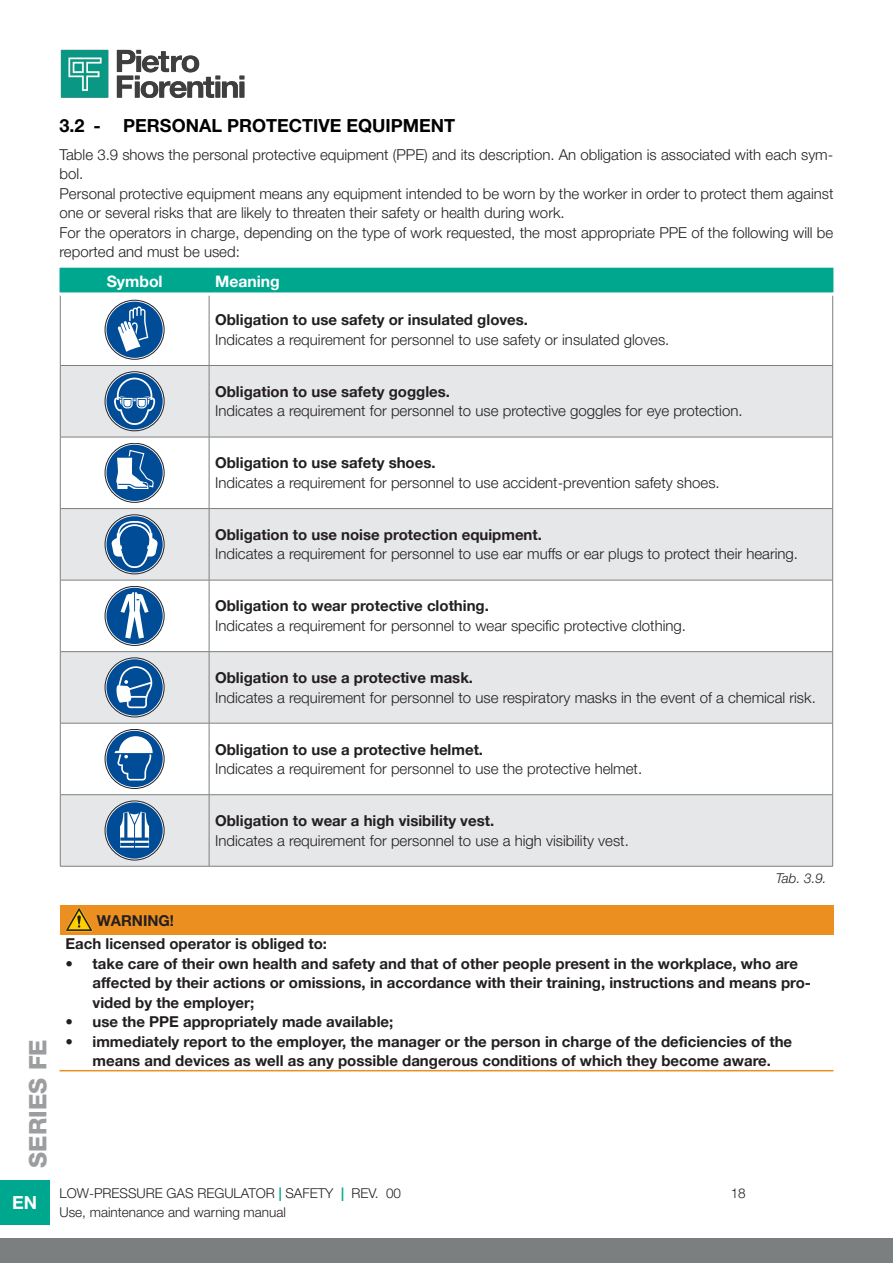
<style>
.page{position:relative;width:893px;height:1263px;background:#fff}
.page>*{position:absolute;margin:0;border:0;box-sizing:border-box;transform-origin:0 0}
.t1{font:800 24px "Helvetica Neue LT Pro";color:#9b9d9e}
.t2{font:700 18px "Helvetica Neue LT Pro";color:#000}
.t3{font:700 18px "Helvetica Neue LT Pro";color:#fff}
.Helvetica_Neue_LT_Pr{font:700 15.75px "Helvetica Neue LT Pro";color:#fff}
.Corpo_Testo_Helvetic{font:300 15px/19.5px "Helvetica Neue LT Pro";color:#231f20}
.Corpo_Testo_Helvetic-2{font:700 15px/19.5px "Helvetica Neue LT Pro";color:#231f20}
.Helvetica_Neue_LT_Pr-2{font:700 15px "Helvetica Neue LT Pro";color:#231f20}
.t4{font:300 13.5px/18.6px "Helvetica Neue LT Pro";color:#231f20}
.t5{font:italic 300 13.5px "Helvetica Neue LT Pro";color:#231f20}
.s1{font-weight:700;color:#00a78f}
</style>
<div class="page">
<img style="left:60px;top:49px;width:185px;height:49px">
<div style="left:0;top:1238px;width:893px;height:25px;background:#7c7f80"></div>
<div style="left:0;top:1180px;width:50px;height:45px;background:#00a78f"></div>
<svg style="left:104px;top:295px;width:105px;height:70px"></svg>
<div style="left:61px;top:366px;width:771px;height:71px;background:#e6e7e9"></div>
<svg style="left:61px;top:438px;width:771px;height:428px;fill:#e6e7e9"></svg>
<hr style="left:60px;top:866px;width:149px;height:1px;background:#7c7f80">
<hr style="left:209px;top:866px;width:624px;height:1px;background:#7c7f80">
<hr style="left:60px;top:295px;width:1px;height:70px;background:#7c7f80">
<hr style="left:209px;top:295px;width:1px;height:70px;background:#7c7f80">
<hr style="left:832px;top:295px;width:1px;height:70px;background:#7c7f80">
<hr style="left:60px;top:365px;width:149px;height:1px;background:#7c7f80">
<hr style="left:60px;top:366px;width:1px;height:71px;background:#7c7f80">
<hr style="left:209px;top:365px;width:624px;height:1px;background:#7c7f80">
<hr style="left:209px;top:366px;width:1px;height:71px;background:#7c7f80">
<hr style="left:832px;top:366px;width:1px;height:71px;background:#7c7f80">
<hr style="left:60px;top:437px;width:149px;height:1px;background:#7c7f80">
<hr style="left:60px;top:437px;width:1px;height:71px;background:#7c7f80">
<hr style="left:209px;top:437px;width:624px;height:1px;background:#7c7f80">
<hr style="left:209px;top:437px;width:1px;height:71px;background:#7c7f80">
<hr style="left:832px;top:437px;width:1px;height:71px;background:#7c7f80">
<hr style="left:60px;top:508px;width:149px;height:1px;background:#7c7f80">
<hr style="left:60px;top:509px;width:1px;height:71px;background:#7c7f80">
<hr style="left:209px;top:508px;width:624px;height:1px;background:#7c7f80">
<hr style="left:209px;top:509px;width:1px;height:71px;background:#7c7f80">
<hr style="left:832px;top:509px;width:1px;height:71px;background:#7c7f80">
<hr style="left:60px;top:580px;width:149px;height:1px;background:#7c7f80">
<hr style="left:60px;top:580px;width:1px;height:71px;background:#7c7f80">
<hr style="left:209px;top:580px;width:624px;height:1px;background:#7c7f80">
<hr style="left:209px;top:580px;width:1px;height:71px;background:#7c7f80">
<hr style="left:832px;top:580px;width:1px;height:71px;background:#7c7f80">
<hr style="left:60px;top:651px;width:149px;height:1px;background:#7c7f80">
<hr style="left:60px;top:652px;width:1px;height:71px;background:#7c7f80">
<hr style="left:209px;top:651px;width:624px;height:1px;background:#7c7f80">
<hr style="left:209px;top:652px;width:1px;height:71px;background:#7c7f80">
<hr style="left:832px;top:652px;width:1px;height:71px;background:#7c7f80">
<hr style="left:60px;top:723px;width:149px;height:1px;background:#7c7f80">
<hr style="left:60px;top:723px;width:1px;height:71px;background:#7c7f80">
<hr style="left:209px;top:723px;width:624px;height:1px;background:#7c7f80">
<hr style="left:209px;top:723px;width:1px;height:71px;background:#7c7f80">
<hr style="left:832px;top:723px;width:1px;height:71px;background:#7c7f80">
<hr style="left:60px;top:794px;width:149px;height:1px;background:#7c7f80">
<hr style="left:60px;top:795px;width:1px;height:71px;background:#7c7f80">
<hr style="left:209px;top:794px;width:624px;height:1px;background:#7c7f80">
<hr style="left:209px;top:795px;width:1px;height:71px;background:#7c7f80">
<hr style="left:832px;top:795px;width:1px;height:71px;background:#7c7f80">
<div style="left:60px;top:268px;width:773px;height:24px;background:#00a78f"></div>
<svg style="left:105px;top:300px;width:59px;height:59px"></svg>
<div style="left:105px;top:300px;width:59px;height:59px;border:1px solid #231f20;border-radius:50%"></div>
<div style="left:106px;top:302px;width:57px;height:56px;background:#004c97;border-radius:50%"></div>
<svg style="left:117px;top:306px;width:31px;height:46px"></svg>
<svg style="left:105px;top:372px;width:59px;height:59px"></svg>
<div style="left:105px;top:372px;width:59px;height:59px;border:1px solid #231f20;border-radius:50%"></div>
<div style="left:106px;top:373px;width:57px;height:56px;background:#004c97;border-radius:50%"></div>
<svg style="left:114px;top:378px;width:41px;height:47px"></svg>
<svg style="left:105px;top:443px;width:59px;height:59px"></svg>
<div style="left:105px;top:443px;width:59px;height:59px;border:1px solid #231f20;border-radius:50%"></div>
<div style="left:106px;top:445px;width:57px;height:56px;background:#004c97;border-radius:50%"></div>
<svg style="left:116px;top:450px;width:38px;height:39px"></svg>
<svg style="left:105px;top:515px;width:59px;height:59px"></svg>
<div style="left:105px;top:515px;width:59px;height:59px;border:1px solid #231f20;border-radius:50%"></div>
<div style="left:106px;top:516px;width:57px;height:56px;background:#004c97;border-radius:50%"></div>
<svg style="left:111px;top:521px;width:47px;height:47px"></svg>
<svg style="left:105px;top:586px;width:59px;height:59px"></svg>
<div style="left:105px;top:586px;width:59px;height:59px;border:1px solid #231f20;border-radius:50%"></div>
<div style="left:106px;top:588px;width:57px;height:56px;background:#004c97;border-radius:50%"></div>
<svg style="left:121px;top:592px;width:28px;height:46px"></svg>
<svg style="left:105px;top:658px;width:59px;height:59px"></svg>
<div style="left:105px;top:658px;width:59px;height:59px;border:1px solid #231f20;border-radius:50%"></div>
<div style="left:106px;top:659px;width:57px;height:56px;background:#004c97;border-radius:50%"></div>
<svg style="left:116px;top:666px;width:36px;height:42px"></svg>
<svg style="left:105px;top:729px;width:59px;height:59px"></svg>
<div style="left:105px;top:729px;width:59px;height:59px;border:1px solid #231f20;border-radius:50%"></div>
<div style="left:106px;top:731px;width:57px;height:56px;background:#004c97;border-radius:50%"></div>
<svg style="left:115px;top:736px;width:38px;height:44px"></svg>
<svg style="left:105px;top:801px;width:59px;height:59px"></svg>
<div style="left:105px;top:801px;width:59px;height:59px;border:1px solid #231f20;border-radius:50%"></div>
<div style="left:106px;top:802px;width:57px;height:57px;background:#004c97;border-radius:50%"></div>
<svg style="left:120px;top:811px;width:29px;height:37px"></svg>
<div style="left:60px;top:905px;width:773px;height:29px;background:#ec8f21"></div>
<hr style="left:60px;top:1070px;width:773px;height:1px;background:#ec8f21">
<svg style="left:66px;top:908px;width:27px;height:23px"></svg>
<p class="t2" style="left:60px;top:114px;width:397px">3.2 - PERSONAL PROTECTIVE EQUIPMENT</p>
<p class="Corpo_Testo_Helvetic" style="left:60px;top:145px;width:775px">Table 3.9 shows the personal protective equipment (PPE) and its description. An obligation is associated with each sym&shy;bol.</p>
<p class="Corpo_Testo_Helvetic" style="left:60px;top:184px;width:775px">Personal protective equipment means any equipment intended to be worn by the worker in order to protect them against one or several risks that are likely to threaten their safety or health during work.</p>
<p class="Corpo_Testo_Helvetic" style="left:60px;top:223px;width:775px">For the operators in charge, depending on the type of work requested, the most appropriate PPE of the following will be reported and must be used:</p>
<p class="Helvetica_Neue_LT_Pr" style="left:107px;top:271px;width:57px">Symbol</p>
<p class="Helvetica_Neue_LT_Pr" style="left:215px;top:271px;width:66px">Meaning</p>
<p class="Helvetica_Neue_LT_Pr-2" style="left:215px;top:311px;width:315px">Obligation to use safety or insulated gloves.</p>
<p class="Corpo_Testo_Helvetic" style="left:215px;top:329px;width:456px">Indicates a requirement for personnel to use safety or insulated gloves.</p>
<p class="Corpo_Testo_Helvetic-2" style="left:215px;top:381px;width:236px">Obligation to use safety goggles.</p>
<p class="Corpo_Testo_Helvetic" style="left:215px;top:401px;width:529px">Indicates a requirement for personnel to use protective goggles for eye protection.</p>
<p class="Corpo_Testo_Helvetic-2" style="left:215px;top:453px;width:222px">Obligation to use safety shoes.</p>
<p class="Corpo_Testo_Helvetic" style="left:215px;top:472px;width:506px">Indicates a requirement for personnel to use accident-prevention safety shoes.</p>
<p class="Corpo_Testo_Helvetic-2" style="left:215px;top:524px;width:328px">Obligation to use noise protection equipment.</p>
<p class="Corpo_Testo_Helvetic" style="left:215px;top:544px;width:584px">Indicates a requirement for personnel to use ear muffs or ear plugs to protect their hearing.</p>
<p class="Corpo_Testo_Helvetic-2" style="left:215px;top:596px;width:275px">Obligation to wear protective clothing.</p>
<p class="Corpo_Testo_Helvetic" style="left:215px;top:616px;width:472px">Indicates a requirement for personnel to wear specific protective clothing.</p>
<p class="Corpo_Testo_Helvetic-2" style="left:215px;top:668px;width:260px">Obligation to use a protective mask.</p>
<p class="Corpo_Testo_Helvetic" style="left:215px;top:687px;width:602px">Indicates a requirement for personnel to use respiratory masks in the event of a chemical risk.</p>
<p class="Corpo_Testo_Helvetic-2" style="left:215px;top:739px;width:270px">Obligation to use a protective helmet.</p>
<p class="Corpo_Testo_Helvetic" style="left:215px;top:759px;width:429px">Indicates a requirement for personnel to use the protective helmet.</p>
<p class="Corpo_Testo_Helvetic-2" style="left:215px;top:811px;width:281px">Obligation to wear a high visibility vest.</p>
<p class="Corpo_Testo_Helvetic" style="left:215px;top:830px;width:415px">Indicates a requirement for personnel to use a high visibility vest.</p>
<p class="t5" style="left:776px;top:870px;width:53px">Tab. 3.9.</p>
<p class="Helvetica_Neue_LT_Pr-2" style="left:97px;top:911px;width:79px">WARNING!</p>
<p class="Helvetica_Neue_LT_Pr-2" style="left:66px;top:935px;width:263px">Each licensed operator is obliged to:</p>
<p class="Corpo_Testo_Helvetic-2" style="left:93px;top:953px;width:720px;text-indent:-27px">• take care of their own health and safety and that of other people present in the workplace, who are affected by their actions or omissions, in accordance with their training, instructions and means pro&shy;vided by the employer;</p>
<p class="Corpo_Testo_Helvetic-2" style="left:66px;top:1012px;width:329px">• use the PPE appropriately made available;</p>
<p class="Corpo_Testo_Helvetic-2" style="left:66px;top:1031px;width:728px;text-align:center">• immediately report to the employer, the manager or the person in charge of the deficiencies of the means and devices as well as any possible dangerous conditions of which they become aware.</p>
<h1 class="t1" style="left:24px;top:1168px;width:130px;rotate:-90deg">SERIES FE</h1>
<p class="t3" style="left:12px;top:1191px;width:27px">EN</p>
<p class="t4" style="left:60px;top:1184px;width:343px">LOW-PRESSURE GAS REGULATOR <span class="s1">|</span> SAFETY <span class="s1">|</span> REV. 00<br>Use, maintenance and warning manual</p>
<p class="t4" style="left:731px;top:1184px;width:17px">18</p>
</div>
